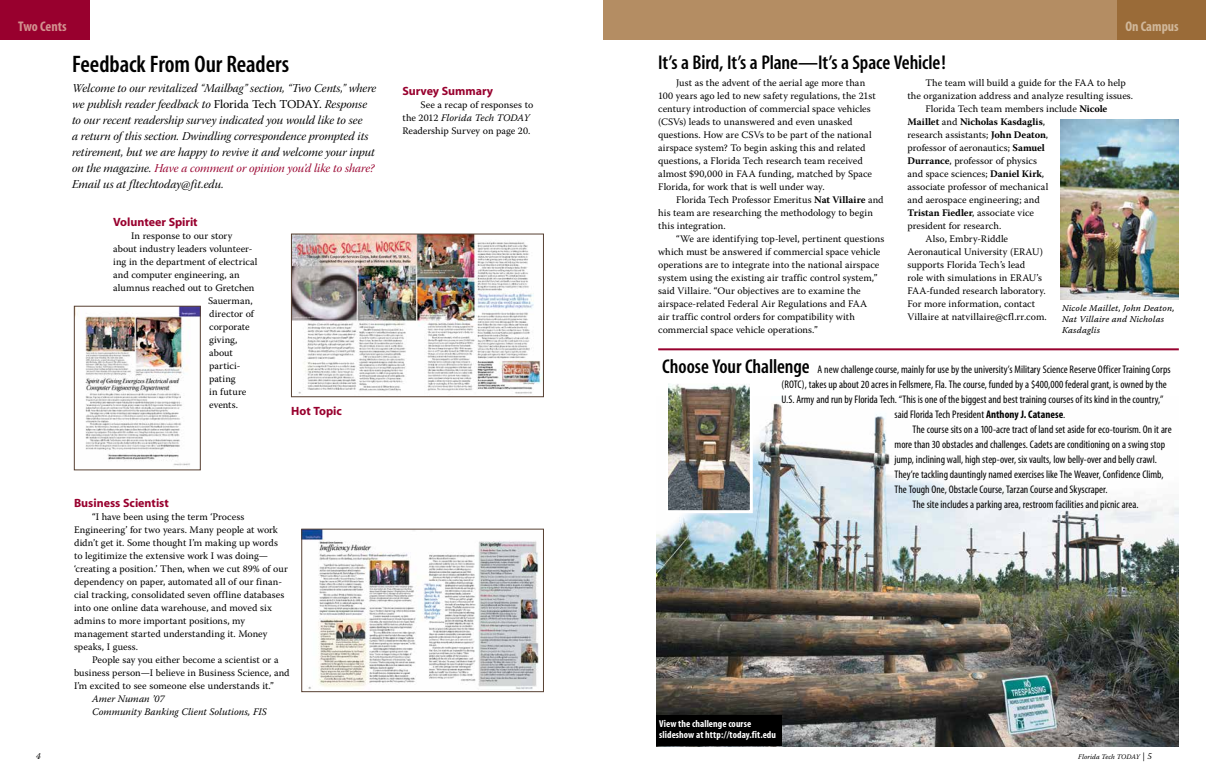
<style>
.page{position:relative;width:1206px;height:783px;background:#fff}
.page>*{position:absolute;margin:0;border:0;box-sizing:border-box;transform-origin:0 0}
.t1{font:600 condensed 24px "Myriad";letter-spacing:-.005em;color:#000}
.t2{font:600 condensed 20px "Myriad";letter-spacing:-.005em;color:#000}
.t3{font:700 condensed 14px "Myriad";color:#d0b79a}
.t4{font:700 condensed 14px "Myriad";letter-spacing:-.005em;color:#d29290}
.t5{font:12px/16px "Warnock Pro It Subh";letter-spacing:-.005em;color:#000}
.t6{font:700 12px "Myriad";color:#98002e}
.t7{font:condensed 11px "Myriad";color:#000}
.t8{font:10px/13px "Warnock Pro";letter-spacing:.005em;color:#000}
.t9{font:700 10px "Warnock Pro";letter-spacing:-.005em;color:#000}
.t10{font:700 condensed 10px/11px "Myriad";letter-spacing:.005em;color:#fff}
.t11{font:italic 10px/13px "Warnock Pro";color:#000}
.t12{font:9px/11px "Warnock Pro It Capt";letter-spacing:.005em;color:#000}
.t13{font:italic 9px "Warnock Pro";color:#000}
.t14{font:italic 7px "Warnock Pro";color:#000}
.s1{font-family:"Warnock Pro"}
.s2{color:#98002e}
.s3{font-style:italic}
.s4{font-weight:700}
.s5{font-weight:400}
.s6{font-size:9px}
</style>
<div class="page">
<img style="left:656px;top:403px;width:523px;height:343px">
<div style="left:604px;top:0;width:602px;height:39px;background:#b48d63"></div>
<div style="left:1117px;top:0;width:89px;height:39px;background:#9a6b38"></div>
<img style="left:669px;top:385px;width:80px;height:124px">
<div style="left:665px;top:381px;width:88px;height:132px;border:3px solid #fff"></div>
<hr style="left:658px;top:348px;width:521px;height:2px;background:#98002e">
<img style="left:1060px;top:119px;width:119px;height:180px">
<img style="left:85px;top:308px;width:114px;height:158px">
<div style="left:74px;top:306px;width:127px;height:164px;border:1px solid #574032"></div>
<img style="left:303px;top:531px;width:236px;height:159px">
<div style="left:301px;top:529px;width:243px;height:163px;border:1px solid #574032"></div>
<img style="left:293px;top:236px;width:249px;height:158px">
<div style="left:291px;top:234px;width:253px;height:163px;border:1px solid #574032"></div>
<div style="left:0;top:0;width:90px;height:39px;background:#98002e"></div>
<div style="left:656px;top:716px;width:126px;height:30px;background:#000"></div>
<h3 class="t4" style="left:18px;top:20px;width:50px">Two Cents</h3>
<h1 class="t1" style="left:72px;top:52px;width:219px">Feedback From Our Readers</h1>
<p class="t5" style="left:72px;top:81px;width:306px">Welcome to our revitalized “Mailbag” section, “Two Cents,” where we publish reader feedback to <span class="s1">Florida Tech TODAY.</span> Response to our recent readership survey indicated you would like to see<br>a return of this section. Dwindling correspondence prompted its retirement, but we are happy to revive it and welcome your input on the magazine. <span class="s2">Have a comment or opinion you’d like to share?<br></span>Email us at fltechtoday@fit.edu.</p>
<p class="t6" style="left:113px;top:216px;width:86px">Volunteer Spirit</p>
<p class="t8" style="left:131px;top:229px;width:103px">In response to our story</p>
<p class="t8" style="left:113px;top:242px;width:141px">about industry leaders volunteer-</p>
<p class="t8" style="left:113px;top:255px;width:146px">ing in the department of electrical</p>
<p class="t8" style="left:113px;top:268px;width:128px">and computer engineering, an</p>
<p class="t8" style="left:113px;top:281px;width:143px">alumnus reached out to Gretchen</p>
<p class="t8" style="left:208px;top:294px;width:46px">Sauerman,</p>
<p class="t8" style="left:209px;top:307px;width:46px">director of</p>
<p class="t8" style="left:209px;top:320px;width:42px">corporate</p>
<p class="t8" style="left:209px;top:333px;width:30px">giving,</p>
<p class="t8" style="left:209px;top:346px;width:25px">about</p>
<p class="t8" style="left:209px;top:359px;width:33px">partici-</p>
<p class="t8" style="left:209px;top:372px;width:28px">pating</p>
<p class="t8" style="left:209px;top:385px;width:39px">in future</p>
<p class="t8" style="left:209px;top:398px;width:30px">events.</p>
<p class="t6" style="left:291px;top:405px;width:52px">Hot Topic</p>
<p class="t6" style="left:402px;top:84px;width:92px">Survey Summary</p>
<p class="t8" style="left:402px;top:98px;width:132px;text-indent:18px">See a recap of responses to the 2012 <span class="s3">Florida Tech TODAY<br></span>Readership Survey on page 20.</p>
<p class="t6" style="left:74px;top:497px;width:96px">Business Scientist</p>
<p class="t8" style="left:74px;top:510px;width:215px;text-indent:18px">“I have been using the term ‘Process Engineering’ for two years. Many people at work didn’t get it. Some thought I’m making up words to legitimize the extensive work I was doing— ‘creating a position.’ Then, when we cut 89% of our dependency on paper, automated all of our finan&shy;cial tracking, consolidated seven offline databases into one online data warehouse, and moved six admins to more important positions, my management started understanding it. Money speaks, I guess.</p>
<p class="t8" style="left:74px;top:653px;width:217px;text-indent:18px">People say you either become a scientist or a business person—I believe in Business Science, and<br>I’m excited to see someone else understands it.”</p>
<p class="t11" style="left:92px;top:692px;width:176px">Amer Numan ’07<br>Community Banking Client Solutions, FIS</p>
<h3 class="t3" style="left:1125px;top:20px;width:55px">On Campus</h3>
<h2 class="t2" style="left:658px;top:52px;width:289px">It’s a Bird, It’s a Plane—It’s a Space Vehicle!</h2>
<p class="t8" style="left:658px;top:76px;width:219px;text-indent:18px">Just as the advent of the aerial age more than 100 years ago led to new safety regulations, the 21st century introduction of commercial space vehicles (CSVs) leads to unanswered and even unasked questions. How are CSVs to be part of the national airspace system? To begin asking this and related questions, a Florida Tech research team received almost $90,000 in FAA funding, matched by Space Florida, for work that is well under way.</p>
<p class="t8" style="left:658px;top:193px;width:227px;text-indent:18px">Florida Tech Professor Emeritus <span class="s4">Nat Villaire</span> and his team are researching the methodology to begin this integration.</p>
<p class="t8" style="left:658px;top:232px;width:228px;text-indent:18px">“We are identifying top-level, pertinent questions which must be answered if commercial space vehicle operations are to integrate into the national airspace system using the existing air traffic control system,” said Villaire. “Our objectives are to examine the airspace-related Federal Air Regulations and FAA<br>air traffic control orders for compatibility with commercial space vehicle operations.”</p>
<p class="t8" style="left:925px;top:76px;width:202px">The team will build a guide for the FAA to help</p>
<p class="t8" style="left:907px;top:89px;width:227px">the organization address and analyze resulting issues.</p>
<p class="t8" style="left:925px;top:102px;width:184px">Florida Tech team members include <span class="s4">Nicole</span></p>
<p class="t9" style="left:907px;top:115px;width:139px">Maillet <span class="s5">and</span> Nicholas Kasdaglis<span class="s5">,</span></p>
<p class="t8" style="left:907px;top:128px;width:142px">research assistants; <span class="s4">John Deaton</span>,</p>
<p class="t8" style="left:907px;top:141px;width:139px">professor of aeronautics; <span class="s4">Samuel</span></p>
<p class="t8" style="left:907px;top:154px;width:131px"><span class="s4">Durrance</span>, professor of physics</p>
<p class="t8" style="left:907px;top:167px;width:138px">and space sciences; <span class="s4">Daniel Kirk</span>,</p>
<p class="t8" style="left:907px;top:180px;width:142px">associate professor of mechanical</p>
<p class="t8" style="left:907px;top:193px;width:134px">and aerospace engineering; and</p>
<p class="t9" style="left:907px;top:206px;width:128px">Tristan Fiedler<span class="s5">, associate vice</span></p>
<p class="t8" style="left:907px;top:219px;width:95px">president for research.</p>
<p class="t8" style="left:925px;top:232px;width:84px">Also, Embry-Riddle</p>
<p class="t8" style="left:907px;top:245px;width:137px">Aeronautical University (ERAU)</p>
<p class="t8" style="left:907px;top:258px;width:119px">supports Florida Tech’s lead</p>
<p class="t8" style="left:907px;top:271px;width:136px">role with simulations in ERAU’s</p>
<p class="t8" style="left:907px;top:284px;width:140px">FAA-funded research laboratory.</p>
<p class="t8" style="left:907px;top:297px;width:129px">For more information, contact</p>
<p class="t8" style="left:907px;top:310px;width:141px">Villaire at natvillaire@cfl.rr.com.</p>
<p class="t12" style="left:1062px;top:302px;width:114px">Nicole Maillet, John Deaton,<br>Nat Villaire and Nicholas<br>Kasdaglis</p>
<h2 class="t2" style="left:662px;top:357px;width:149px">Choose Your Challenge</h2>
<p class="t7" style="left:800px;top:364px;width:373px">A new challenge course, mainly for use by the university’s Military Science Reserve Officer Training Corps</p>
<p class="t7" style="left:782px;top:379px;width:387px">(ROTC), takes up about 20 acres in Fellsmere, Fla. The course, funded by a $400,000 federal grant, is owned by the</p>
<p class="t7" style="left:782px;top:394px;width:383px">U.S. Army and run by Florida Tech. “This is one of the biggest and best training courses of its kind in the country,”</p>
<p class="t7" style="left:895px;top:409px;width:172px">said Florida Tech President <span class="s4">Anthony J. Catanese</span>.</p>
<p class="t7" style="left:913px;top:424px;width:261px">The course sits on a 100-acre tract of land set aside for eco-tourism. On it are</p>
<p class="t7" style="left:895px;top:439px;width:272px">more than 30 obstacles and challenges. Cadets are conditioning on a swing stop</p>
<p class="t7" style="left:895px;top:454px;width:264px">jump, inclining wall, high step-over, six vaults, low belly-over and belly crawl.</p>
<p class="t7" style="left:895px;top:469px;width:271px">They’re tackling dauntingly named exercises like The Weaver, Confidence Climb,</p>
<p class="t7" style="left:895px;top:484px;width:215px">The Tough One, Obstacle Course, Tarzan Course and Skyscraper.</p>
<p class="t7" style="left:913px;top:499px;width:227px">The site includes a parking area, restroom facilities and picnic area.</p>
<p class="t10" style="left:659px;top:718px;width:118px">View the challenge course slideshow at http://today.fit.edu</p>
<p class="t13" style="left:36px;top:751px;width:6px">4</p>
<p class="t14" style="left:1078px;top:753px;width:75px">Florida Tech TODAY <span class="s6">| 5</span></p>
</div>
